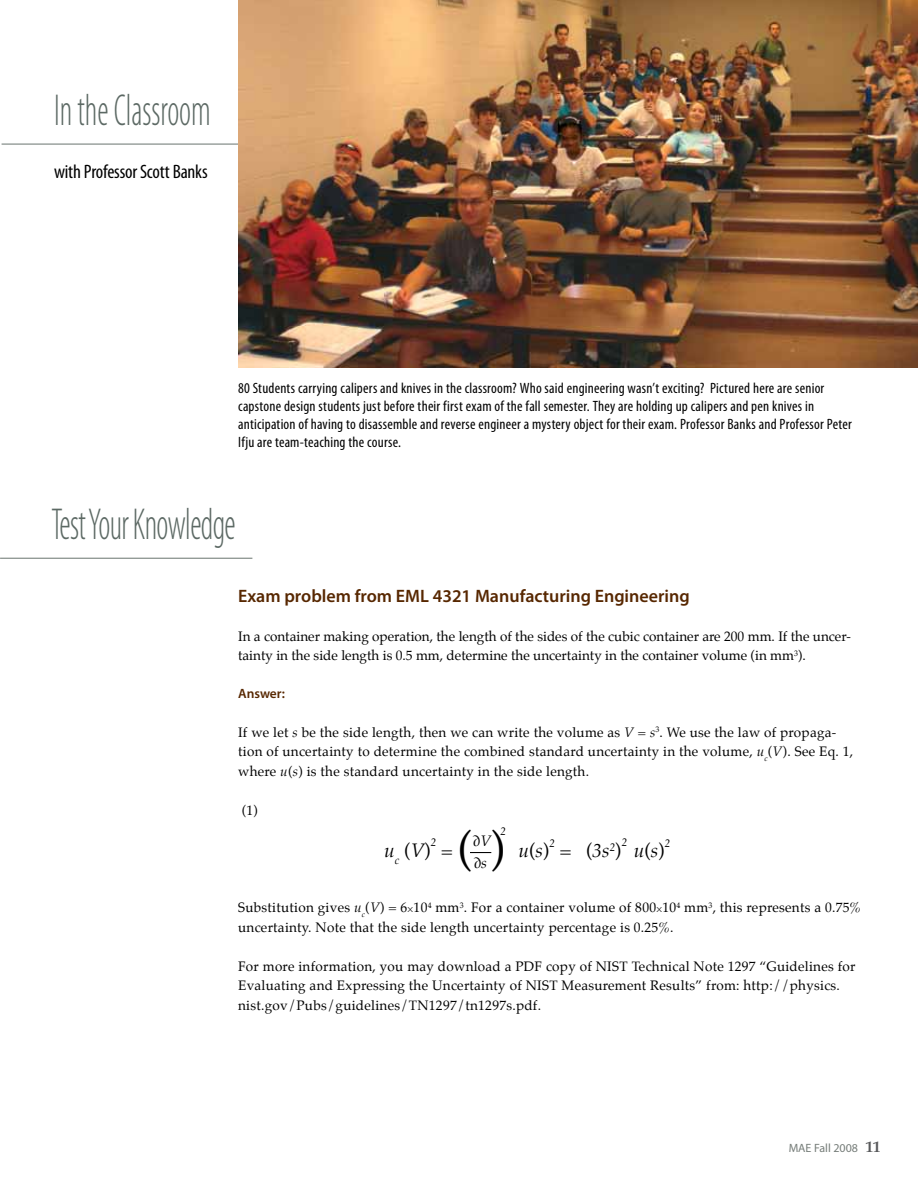
<style>
.page{position:relative;width:918px;height:1188px;background:#fff}
.page>*{position:absolute;margin:0;border:0;box-sizing:border-box;transform-origin:0 0}
.t1{font:300 condensed 45px "Myriad Pro";letter-spacing:-.02em;color:#5c6964;scale:.75 1}
.t2{font:300 condensed 45px "Myriad Pro";color:#5c6964;scale:.75 1}
.t3{font:45px "Palatino";color:#000}
.t4{font:condensed 19.5px "Myriad Pro";letter-spacing:-.01em;color:#000}
.t5{font:italic 19.2px "Palatino";color:#000}
.t6{font:19.2px "Palatino";color:#000}
.t7{font:600 18px "Myriad Pro";color:#572700}
.t8{font:700 15.9px "Palatino";color:#58595b}
.t9{font:condensed 15px/18px "Myriad Pro";letter-spacing:.015em;color:#000}
.t10{font:italic 14.85px/21.9px "Palatino";color:#000}
.t11{font:13.5px/19.5px "Palatino";letter-spacing:.02em;color:#000}
.t12{font:13.5px/19.5px "Palatino";color:#000}
.t13{font:600 13.5px "Myriad Pro";color:#572700}
.t14{font:12px "Myriad Pro";color:#767d79}
.t15{font:italic 11.25px "Palatino";color:#000}
.s1{font-style:italic}
.s2{font-style:normal}
.s3{font-family:"Myriad Pro";font-weight:300;font-size:10.2px}
</style>
<div class="page">
<hr style="left:2px;top:144px;width:238px;height:1px;background:#69736e">
<img style="left:238px;top:0;width:680px;height:367px">
<hr style="left:0;top:558px;width:252px;height:1px;background:#69736e">
<svg style="left:470px;top:852px;width:21px;height:1px"></svg>
<h1 class="t2" style="left:54px;top:86px;width:211px">In the Classroom</h1>
<h2 class="t4" style="left:54px;top:160px;width:155px">with Professor Scott Banks</h2>
<p class="t9" style="left:238px;top:379px;width:615px">80 Students carrying calipers and knives in the classroom? Who said engineering wasn’t exciting? Pictured here are senior capstone design students just before their first exam of the fall semester. They are holding up calipers and pen knives in anticipation of having to disassemble and reverse engineer a mystery object for their exam. Professor Banks and Professor Peter Ifju are team-teaching the course.</p>
<h1 class="t1" style="left:51px;top:500px;width:247px">Test Your Knowledge</h1>
<h3 class="t7" style="left:238px;top:584px;width:453px">Exam problem from EML 4321 Manufacturing Engineering</h3>
<p class="t12" style="left:238px;top:626px;width:614px">In a container making operation, the length of the sides of the cubic container are 200 mm. If the uncer&shy;tainty in the side length is 0.5 mm, determine the uncertainty in the container volume (in mm<sup>3</sup>).</p>
<p class="t13" style="left:238px;top:684px;width:48px">Answer:</p>
<p class="t11" style="left:238px;top:722px;width:617px">If we let <span class="s1">s</span> be the side length, then we can write the volume as <span class="s1">V</span> = <span class="s1">s</span><sup>3</sup>. We use the law of propaga&shy;tion of uncertainty to determine the combined standard uncertainty in the volume, <span class="s1">u</span><sub>c</sub>(<span class="s1">V</span>). See Eq. 1, where <span class="s1">u</span>(<span class="s1">s</span>) is the standard uncertainty in the side length.</p>
<p class="t11" style="left:242px;top:800px;width:18px">(1)</p>
<p class="t15" style="left:500px;top:822px;width:7px">2</p>
<h1 class="t3" style="left:458px;top:811px;width:50px">( )</h1>
<p class="t10" style="left:473px;top:830px;width:20px">∂V ∂s</p>
<h3 class="t5" style="left:384px;top:835px;width:48px">u<sub>c</sub> <span class="s2">(</span>V<span class="s2">)</span></h3>
<p class="t15" style="left:431px;top:833px;width:7px">2</p>
<h3 class="t5" style="left:441px;top:835px;width:13px">=</h3>
<h3 class="t5" style="left:519px;top:836px;width:32px">u<span class="s2">(</span>s<span class="s2">)</span></h3>
<p class="t15" style="left:549px;top:834px;width:7px">2</p>
<h3 class="t5" style="left:560px;top:836px;width:13px">=</h3>
<h3 class="t6" style="left:586px;top:835px;width:37px">(<span class="s1">3s</span><sup>2</sup>)</h3>
<p class="t15" style="left:622px;top:833px;width:7px">2</p>
<h3 class="t5" style="left:634px;top:836px;width:32px">u<span class="s2">(</span>s<span class="s2">)</span></h3>
<p class="t15" style="left:665px;top:834px;width:7px">2</p>
<p class="t11" style="left:238px;top:898px;width:624px">Substitution gives <span class="s1">u</span><sub>c</sub>(<span class="s1">V</span>) = 6<span class="s3">x</span>10<sup>4</sup> mm<sup>3</sup>. For a container volume of 800<span class="s3">x</span>10<sup>4</sup> mm<sup>3</sup>, this represents a 0.75% uncertainty. Note that the side length uncertainty percentage is 0.25%.</p>
<p class="t11" style="left:238px;top:956px;width:619px">For more information, you may download a PDF copy of NIST Technical Note 1297 “Guidelines for<br>Evaluating and Expressing the Uncertainty of NIST Measurement Results” from: http://physics. nist.gov/Pubs/guidelines/TN1297/tn1297s.pdf.</p>
<p class="t14" style="left:789px;top:1141px;width:71px">MAE Fall 2008</p>
<p class="t8" style="left:866px;top:1133px;width:17px">11</p>
</div>
